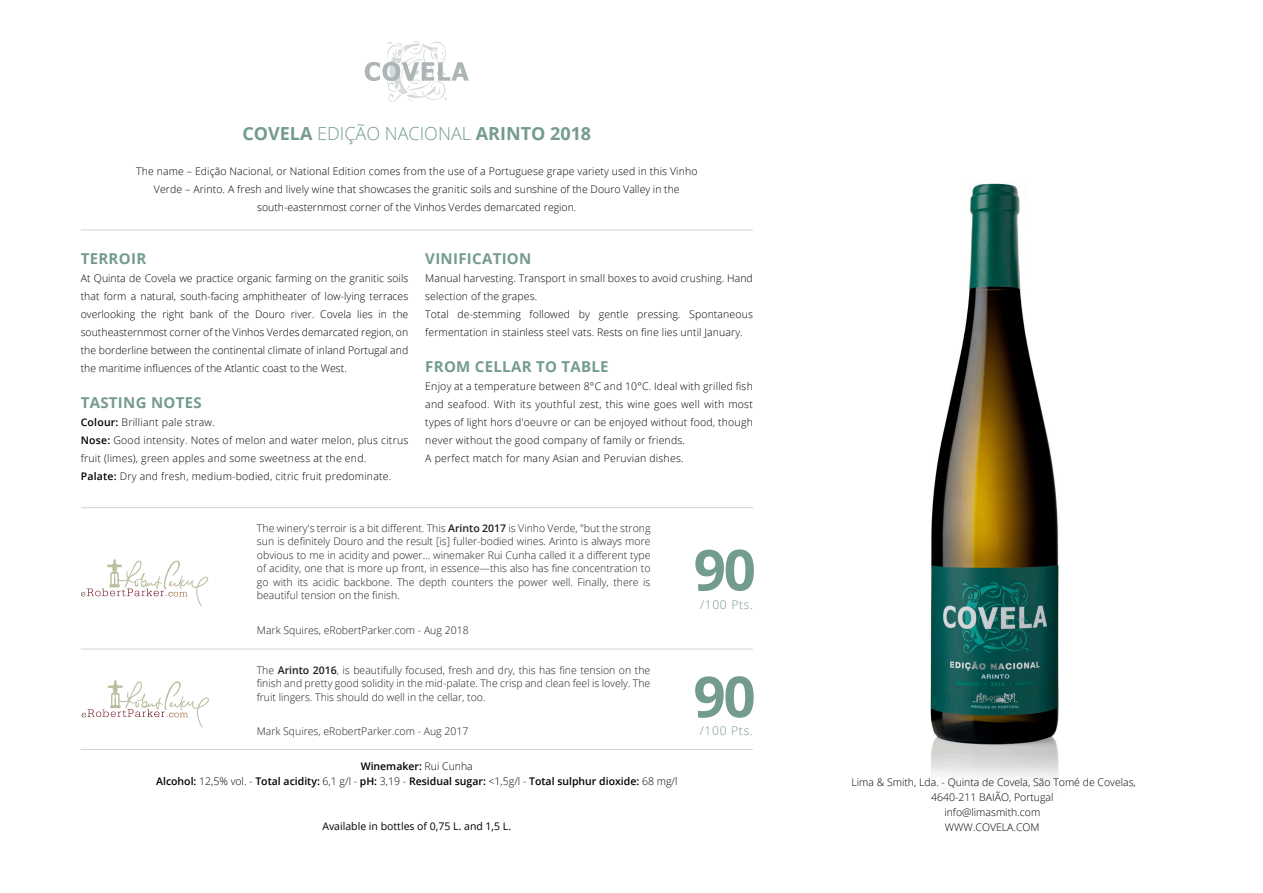
<style>
.page{position:relative;width:1263px;height:893px;background:#fff}
.page>*{position:absolute;margin:0;border:0;box-sizing:border-box;transform-origin:0 0}
.t1{font:700 56.55px "Open Sans";color:#749c8c}
.t2{font:700 18px "Open Sans";color:#749c8c}
.t3{font:700 15px "Open Sans";letter-spacing:.02em;color:#749c8c}
.t4{font:300 12px "Open Sans";letter-spacing:.06em;color:#749c8c}
.t5{font:300 10.5px/18px "Open Sans";letter-spacing:.01em;color:#000100}
.t6{font:300 10.5px/13.5px "Open Sans";color:#1d1d1b;text-align:justify}
.t7{font:10.5px "Open Sans";color:#000100}
.s1{font-weight:300}
.s2{font-weight:600}
.s3{font-weight:600;color:#000}
</style>
<div class="page">
<img style="left:930px;top:183px;width:129px;height:595px">
<svg style="left:365px;top:41px;width:104px;height:61px"></svg>
<svg style="left:82px;top:680px;width:127px;height:47px"></svg>
<hr style="left:81px;top:749px;width:672px;height:1px;background:#1d1d1b">
<hr style="left:81px;top:649px;width:672px;height:1px;background:#1d1d1b">
<hr style="left:81px;top:230px;width:672px;height:1px;background:#1d1d1b">
<svg style="left:81px;top:559px;width:127px;height:48px"></svg>
<hr style="left:81px;top:507px;width:672px;height:1px;background:#1d1d1b">
<h2 class="t2" style="left:242px;top:121px;width:350px">COVELA <span class="s1">EDIÇÃO NACIONAL</span> ARINTO 2018</h2>
<p class="t5" style="left:136px;top:162px;width:563px;text-align:center">The name – Edição Nacional, or National Edition comes from the use of a Portuguese grape variety used in this Vinho<br>Verde – Arinto. A fresh and lively wine that showcases the granitic soils and sunshine of the Douro Valley in the south-easternmost corner of the Vinhos Verdes demarcated region.</p>
<h3 class="t3" style="left:81px;top:248px;width:67px">TERROIR</h3>
<p class="t5" style="left:81px;top:269px;width:329px;text-align:justify">At Quinta de Covela we practice organic farming on the granitic soils that form a natural, south-facing amphitheater of low-lying terraces overlooking the right bank of the Douro river. Covela lies in the southeasternmost corner of the Vinhos Verdes demarcated region, on the borderline between the continental climate of inland Portugal and the maritime influences of the Atlantic coast to the West.</p>
<h3 class="t3" style="left:81px;top:392px;width:122px">TASTING NOTES</h3>
<p class="t5" style="left:81px;top:413px;width:329px"><span class="s2">Colour:</span> Brilliant pale straw.<br><span class="s2">Nose:</span> Good intensity. Notes of melon and water melon, plus citrus fruit (limes), green apples and some sweetness at the end.<br><span class="s2">Palate:</span> Dry and fresh, medium-bodied, citric fruit predominate.</p>
<h3 class="t3" style="left:425px;top:248px;width:108px">VINIFICATION</h3>
<p class="t5" style="left:425px;top:269px;width:329px">Manual harvesting. Transport in small boxes to avoid crushing. Hand selection of the grapes.<br>Total de-stemming followed by gentle pressing. Spontaneous fermentation in stainless steel vats. Rests on fine lies until January.</p>
<h3 class="t3" style="left:425px;top:356px;width:185px">FROM CELLAR TO TABLE</h3>
<p class="t5" style="left:425px;top:377px;width:329px">Enjoy at a temperature between 8°C and 10°C. Ideal with grilled fish and seafood. With its youthful zest, this wine goes well with most types of light hors d'oeuvre or can be enjoyed without food, though never without the good company of family or friends.<br>A perfect match for many Asian and Peruvian dishes.</p>
<p class="t6" style="left:257px;top:521px;width:395px">The winery's terroir is a bit different. This <span class="s2">Arinto 2017</span> is Vinho Verde, "but the strong sun is definitely Douro and the result [is] fuller-bodied wines. Arinto is always more obvious to me in acidity and power… winemaker Rui Cunha called it a different type of acidity, one that is more up front, in essence—this also has fine concentration to go with its acidic backbone. The depth counters the power well. Finally, there is beautiful tension on the finish.</p>
<p class="t6" style="left:257px;top:623px;width:213px">Mark Squires, eRobertParker.com - Aug 2018</p>
<p class="t6" style="left:257px;top:663px;width:395px">The <span class="s2">Arinto 2016</span>, is beautifully focused, fresh and dry, this has fine tension on the finish and pretty good solidity in the mid-palate. The crisp and clean feel is lovely. The fruit lingers. This should do well in the cellar, too.</p>
<p class="t6" style="left:257px;top:724px;width:213px">Mark Squires, eRobertParker.com - Aug 2017</p>
<p class="t5" style="left:156px;top:759px;width:523px;line-height:15px;text-align:center"><span class="s2">Winemaker:</span> Rui Cunha<br><span class="s2">Alcohol:</span> 12,5% vol. - <span class="s3">Total acidity:</span> 6,1 g/l - <span class="s2">pH:</span> 3,19 - <span class="s2">Residual sugar:</span> &lt;1,5g/l - <span class="s3">Total sulphur dioxide:</span> 68 mg/l</p>
<p class="t7" style="left:322px;top:819px;width:190px">Available in bottles of 0,75 L. and 1,5 L.</p>
<h1 class="t1" style="left:693px;top:530px;width:64px">90</h1>
<p class="t4" style="left:700px;top:596px;width:55px">/100 Pts.</p>
<h1 class="t1" style="left:693px;top:657px;width:64px">90</h1>
<p class="t4" style="left:700px;top:723px;width:55px">/100 Pts.</p>
<p class="t5" style="left:851px;top:775px;width:286px;line-height:15px;text-align:center">Lima &amp; Smith, Lda. - Quinta de Covela, São Tomé de Covelas,<br>4640-211 BAIÃO, Portugal<br>info@limasmith.com<br>WWW.COVELA.COM</p>
</div>
